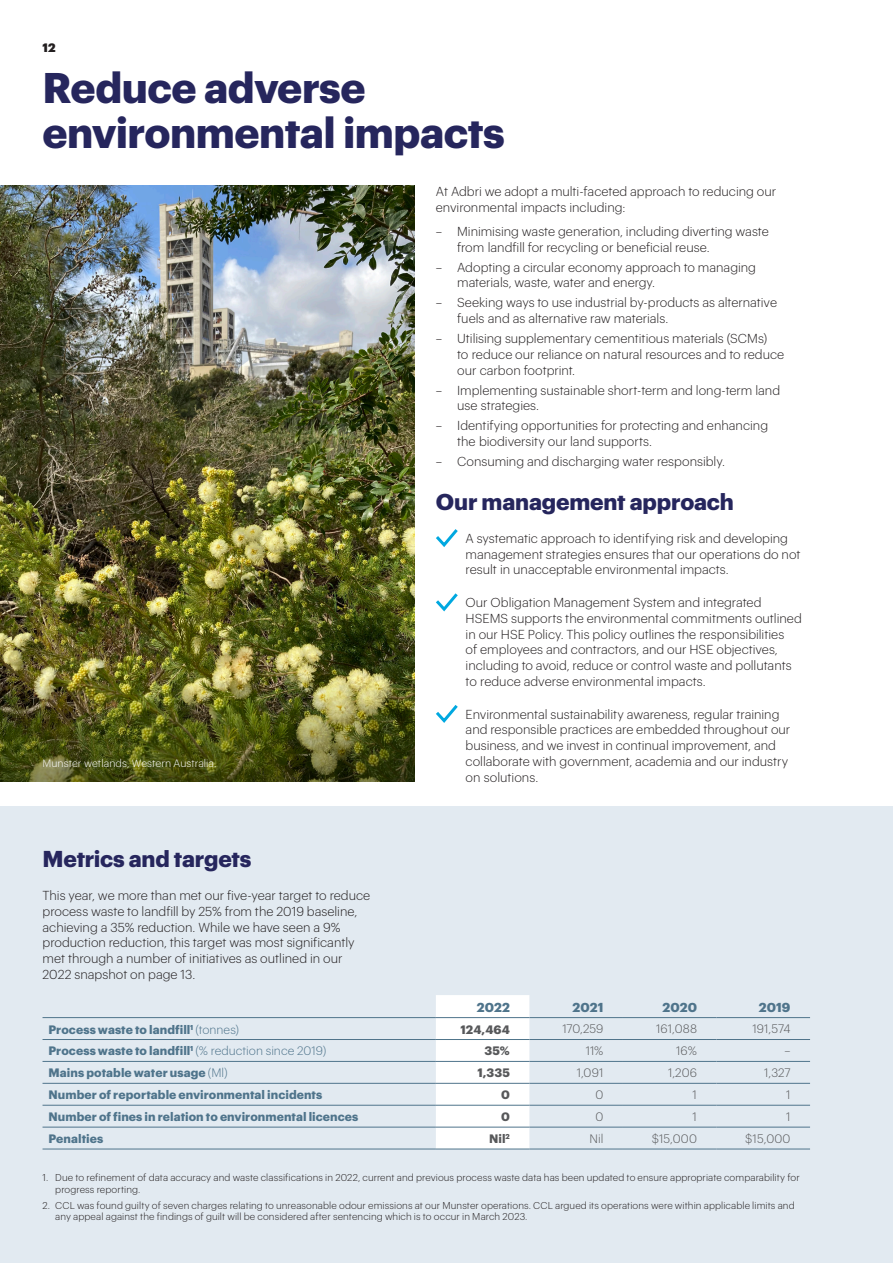
<style>
.page{position:relative;width:893px;height:1263px;background:#fff}
.page>*{position:absolute;margin:0;border:0;box-sizing:border-box;transform-origin:0 0}
.e-00_Section_Heading{font:700 42px/45px "Graphik";letter-spacing:-.015em;color:#26265d}
.e-01_Heading_Lvl_1{font:700 22.5px "Graphik";letter-spacing:-.01em;color:#26265d}
.e-05_Body{font:300 12.75px/15.8px "Graphik";color:#231f20}
.e-Table_Header_RHS{font:700 12.75px "Graphik";letter-spacing:.005em;color:#4f748b}
.e-Table_Body_LHS{font:700 12px "Graphik";letter-spacing:.005em;color:#4f748b}
.f-Table_Body_RHS{font:300 12px "Graphik";color:#57585a}
.f-Table_Body_RHS-2{font:700 12px "Graphik";letter-spacing:.005em;color:#57585a}
.t1{font:900 12px "Graphik";color:#231f20}
.e-10_Footnote{font:300 10.5px "Graphik";letter-spacing:.005em;color:#fff}
.Footnote{font:300 9.75px/11.7px "Graphik";letter-spacing:.01em;color:#231f20}
.s1{font-weight:300}
</style>
<div class="page">
<div style="left:0;top:806px;width:893px;height:457px;background:#e2eaf1"></div>
<img style="left:0;top:185px;width:415px;height:428px">
<svg style="left:436px;top:529px;width:22px;height:18px"></svg>
<svg style="left:436px;top:593px;width:22px;height:19px"></svg>
<svg style="left:436px;top:705px;width:22px;height:18px"></svg>
<div style="left:436px;top:995px;width:93px;height:154px;background:#fff"></div>
<hr style="left:43px;top:1017px;width:393px;height:1px;background:#4f748b">
<hr style="left:436px;top:1017px;width:93px;height:1px;background:#4f748b">
<hr style="left:529px;top:1017px;width:94px;height:1px;background:#4f748b">
<hr style="left:623px;top:1017px;width:93px;height:1px;background:#4f748b">
<hr style="left:716px;top:1017px;width:94px;height:1px;background:#4f748b">
<hr style="left:43px;top:1039px;width:393px;height:1px;background:#4f748b">
<hr style="left:436px;top:1039px;width:93px;height:1px;background:#4f748b">
<hr style="left:529px;top:1039px;width:94px;height:1px;background:#4f748b">
<hr style="left:623px;top:1039px;width:93px;height:1px;background:#4f748b">
<hr style="left:716px;top:1039px;width:94px;height:1px;background:#4f748b">
<hr style="left:43px;top:1061px;width:393px;height:1px;background:#4f748b">
<hr style="left:43px;top:1083px;width:393px;height:1px;background:#4f748b">
<hr style="left:436px;top:1061px;width:93px;height:1px;background:#4f748b">
<hr style="left:436px;top:1083px;width:93px;height:1px;background:#4f748b">
<hr style="left:529px;top:1061px;width:94px;height:1px;background:#4f748b">
<hr style="left:529px;top:1083px;width:94px;height:1px;background:#4f748b">
<hr style="left:623px;top:1061px;width:93px;height:1px;background:#4f748b">
<hr style="left:716px;top:1061px;width:94px;height:1px;background:#4f748b">
<hr style="left:623px;top:1083px;width:93px;height:1px;background:#4f748b">
<hr style="left:716px;top:1083px;width:94px;height:1px;background:#4f748b">
<hr style="left:43px;top:1105px;width:393px;height:1px;background:#4f748b">
<hr style="left:436px;top:1105px;width:93px;height:1px;background:#4f748b">
<hr style="left:529px;top:1105px;width:94px;height:1px;background:#4f748b">
<hr style="left:623px;top:1105px;width:93px;height:1px;background:#4f748b">
<hr style="left:716px;top:1105px;width:94px;height:1px;background:#4f748b">
<hr style="left:43px;top:1127px;width:393px;height:1px;background:#4f748b">
<hr style="left:43px;top:1149px;width:393px;height:1px;background:#4f748b">
<hr style="left:436px;top:1127px;width:93px;height:1px;background:#4f748b">
<hr style="left:436px;top:1149px;width:93px;height:1px;background:#4f748b">
<hr style="left:529px;top:1127px;width:94px;height:1px;background:#4f748b">
<hr style="left:529px;top:1149px;width:94px;height:1px;background:#4f748b">
<hr style="left:623px;top:1127px;width:93px;height:1px;background:#4f748b">
<hr style="left:716px;top:1127px;width:94px;height:1px;background:#4f748b">
<hr style="left:623px;top:1149px;width:93px;height:1px;background:#4f748b">
<hr style="left:716px;top:1149px;width:94px;height:1px;background:#4f748b">
<img style="left:0;top:613px;width:415px;height:169px">
<p class="t1" style="left:43px;top:39px;width:15px">12</p>
<p class="e-00_Section_Heading" style="left:43px;top:61px;width:464px">Reduce adverse environmental impacts</p>
<p class="e-05_Body" style="left:436px;top:182px;width:342px">At Adbri we adopt a multi-faceted approach to reducing our environmental impacts including:</p>
<p class="e-05_Body" style="left:457px;top:222px;width:313px;text-indent:-21px">– Minimising waste generation, including diverting waste from landfill for recycling or beneficial reuse.</p>
<p class="e-05_Body" style="left:457px;top:258px;width:300px;text-indent:-21px">– Adopting a circular economy approach to managing materials, waste, water and energy.</p>
<p class="e-05_Body" style="left:457px;top:294px;width:321px;text-indent:-21px">– Seeking ways to use industrial by‑products as alternative fuels and as alternative raw materials.</p>
<p class="e-05_Body" style="left:457px;top:330px;width:329px;text-indent:-21px">– Utilising supplementary cementitious materials (SCMs)<br>to reduce our reliance on natural resources and to reduce our carbon footprint.</p>
<p class="e-05_Body" style="left:457px;top:381px;width:325px;text-indent:-21px">– Implementing sustainable short-term and long-term land use strategies.</p>
<p class="e-05_Body" style="left:457px;top:417px;width:312px;text-indent:-21px">– Identifying opportunities for protecting and enhancing the biodiversity our land supports.</p>
<p class="e-05_Body" style="left:436px;top:453px;width:291px">– Consuming and discharging water responsibly.</p>
<p class="e-01_Heading_Lvl_1" style="left:436px;top:485px;width:300px">Our management approach</p>
<p class="e-05_Body" style="left:466px;top:529px;width:336px">A systematic approach to identifying risk and developing management strategies ensures that our operations do not result in unacceptable environmental impacts.</p>
<p class="e-05_Body" style="left:466px;top:594px;width:338px">Our Obligation Management System and integrated HSEMS supports the environmental commitments outlined in our HSE Policy. This policy outlines the responsibilities<br>of employees and contractors, and our HSE objectives, including to avoid, reduce or control waste and pollutants to reduce adverse environmental impacts.</p>
<p class="e-05_Body" style="left:466px;top:705px;width:326px">Environmental sustainability awareness, regular training and responsible practices are embedded throughout our business, and we invest in continual improvement, and collaborate with government, academia and our industry on solutions.</p>
<p class="e-10_Footnote" style="left:43px;top:755px;width:176px">Munster wetlands, Western Australia.</p>
<p class="e-01_Heading_Lvl_1" style="left:43px;top:842px;width:210px">Metrics and targets</p>
<p class="e-05_Body" style="left:43px;top:887px;width:329px">This year, we more than met our five-year target to reduce process waste to landfill by 25% from the 2019 baseline, achieving a 35% reduction. While we have seen a 9% production reduction, this target was most significantly met through a number of initiatives as outlined in our 2022 snapshot on page 13.</p>
<p class="e-Table_Header_RHS" style="left:477px;top:997px;width:35px">2022</p>
<p class="e-Table_Header_RHS" style="left:573px;top:997px;width:32px">2021</p>
<p class="e-Table_Header_RHS" style="left:662px;top:997px;width:36px">2020</p>
<p class="e-Table_Header_RHS" style="left:759px;top:997px;width:33px">2019</p>
<p class="e-Table_Body_LHS" style="left:49px;top:1020px;width:192px">Process waste to landfill<sup>1</sup> <span class="s1">(tonnes)</span></p>
<p class="f-Table_Body_RHS-2" style="left:460px;top:1020px;width:51px">124,464</p>
<p class="f-Table_Body_RHS" style="left:562px;top:1020px;width:43px">170,259</p>
<p class="f-Table_Body_RHS" style="left:656px;top:1020px;width:42px">161,088</p>
<p class="f-Table_Body_RHS" style="left:752px;top:1020px;width:40px">191,574</p>
<p class="e-Table_Body_LHS" style="left:49px;top:1042px;width:279px">Process waste to landfill<sup>1</sup> <span class="s1">(% reduction since 2019)</span></p>
<p class="f-Table_Body_RHS-2" style="left:485px;top:1042px;width:27px">35%</p>
<p class="f-Table_Body_RHS" style="left:586px;top:1042px;width:19px">11%</p>
<p class="f-Table_Body_RHS" style="left:676px;top:1042px;width:22px">16%</p>
<p class="f-Table_Body_RHS" style="left:784px;top:1042px;width:8px">–</p>
<p class="e-Table_Body_LHS" style="left:49px;top:1064px;width:181px">Mains potable water usage <span class="s1">(Ml)</span></p>
<p class="f-Table_Body_RHS-2" style="left:477px;top:1064px;width:34px">1,335</p>
<p class="f-Table_Body_RHS" style="left:577px;top:1064px;width:28px">1,091</p>
<p class="f-Table_Body_RHS" style="left:668px;top:1064px;width:30px">1,206</p>
<p class="f-Table_Body_RHS" style="left:764px;top:1064px;width:28px">1,327</p>
<p class="e-Table_Body_LHS" style="left:49px;top:1085px;width:275px">Number of reportable environmental incidents</p>
<p class="f-Table_Body_RHS-2" style="left:501px;top:1085px;width:10px">0</p>
<p class="f-Table_Body_RHS" style="left:595px;top:1086px;width:9px">0</p>
<p class="f-Table_Body_RHS" style="left:693px;top:1086px;width:6px">1</p>
<p class="f-Table_Body_RHS" style="left:786px;top:1086px;width:6px">1</p>
<p class="e-Table_Body_LHS" style="left:49px;top:1107px;width:311px">Number of fines in relation to environmental licences</p>
<p class="f-Table_Body_RHS-2" style="left:501px;top:1107px;width:10px">0</p>
<p class="f-Table_Body_RHS" style="left:595px;top:1108px;width:9px">0</p>
<p class="f-Table_Body_RHS" style="left:693px;top:1108px;width:6px">1</p>
<p class="f-Table_Body_RHS" style="left:786px;top:1108px;width:6px">1</p>
<p class="e-Table_Body_LHS" style="left:49px;top:1129px;width:56px">Penalties</p>
<p class="f-Table_Body_RHS-2" style="left:489px;top:1129px;width:22px">Nil<sup>2</sup></p>
<p class="f-Table_Body_RHS" style="left:590px;top:1130px;width:15px">Nil</p>
<p class="f-Table_Body_RHS" style="left:652px;top:1130px;width:47px">$15,000</p>
<p class="f-Table_Body_RHS" style="left:745px;top:1130px;width:47px">$15,000</p>
<p class="Footnote" style="left:55px;top:1171px;width:746px;text-indent:-13px">1. Due to refinement of data accuracy and waste classifications in 2022, current and previous process waste data has been updated to ensure appropriate comparability for progress reporting.</p>
<p class="Footnote" style="left:55px;top:1198px;width:741px;text-indent:-13px">2. CCL was found guilty of seven charges relating to unreasonable odour emissions at our Munster operations. CCL argued its operations were within applicable limits and any appeal against the findings of guilt will be considered after sentencing which is to occur in March 2023.</p>
</div>
